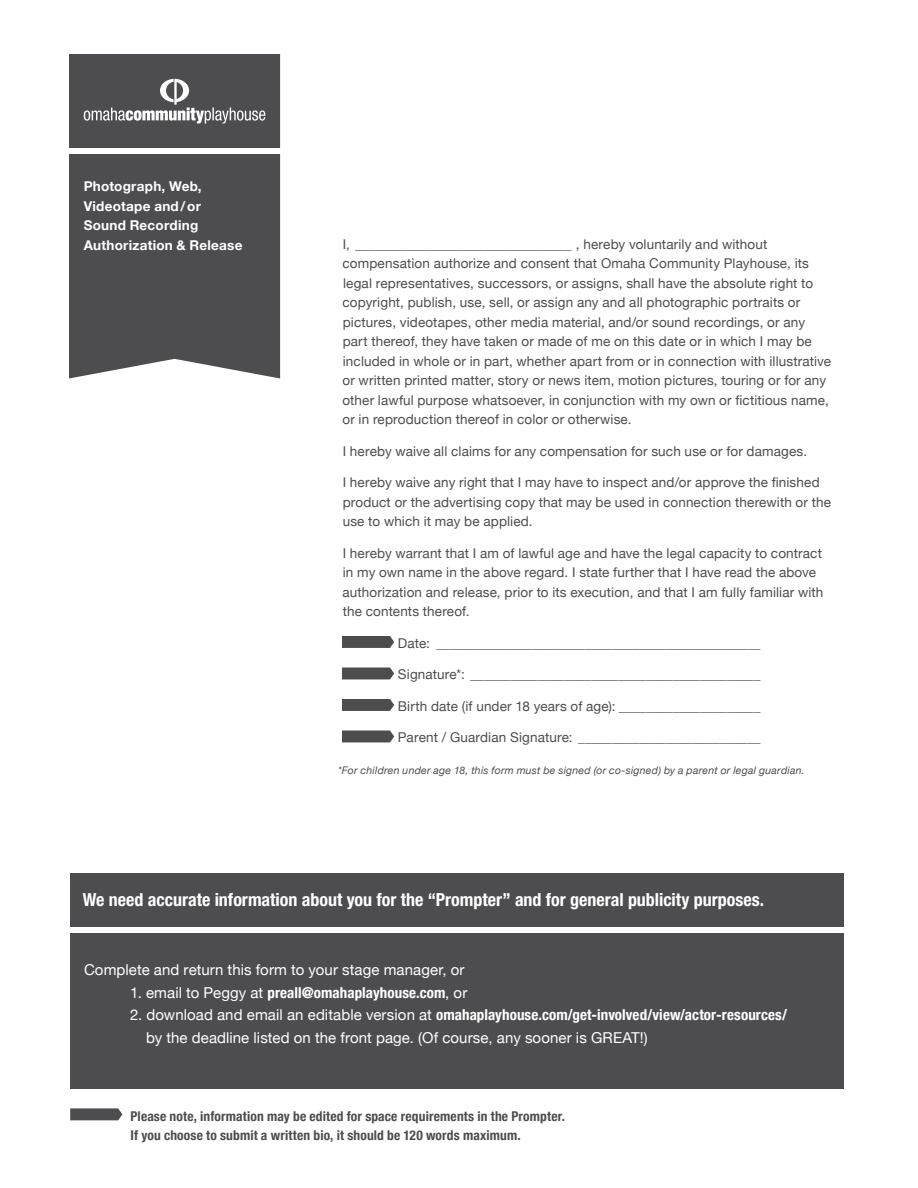
<style>
.page{position:relative;width:918px;height:1188px;background:#fff}
.page>*{position:absolute;margin:0;border:0;box-sizing:border-box;transform-origin:0 0}
.t1{font:700 condensed 18px "Helvetica Neue LT Std";color:#fff}
.t2{font:15px/22.5px "Helvetica Neue";letter-spacing:.005em;color:#fff}
.t3{font:700 condensed 15px "Helvetica Neue";letter-spacing:.005em;color:#fff}
.t4{font:13.5px/19.5px "Helvetica Neue";letter-spacing:.01em;color:#4d4d4f}
.t5{font:700 condensed 13.5px/19.5px "Helvetica Neue";letter-spacing:.01em;color:#4d4d4f}
.t6{font:700 13.5px/19.5px "Helvetica Neue";letter-spacing:.02em;color:#fff}
.t7{font:italic 10.5px "Helvetica Neue";letter-spacing:.025em;color:#4d4d4f}
.s1{font-weight:400;font-stretch:normal}
.s2{font-weight:700;font-stretch:condensed}
</style>
<div class="page">
<svg style="left:342px;top:636px;width:52px;height:12px"></svg>
<svg style="left:342px;top:668px;width:52px;height:11px"></svg>
<svg style="left:342px;top:699px;width:52px;height:12px"></svg>
<svg style="left:342px;top:731px;width:52px;height:11px"></svg>
<div style="left:69px;top:54px;width:211px;height:325px;background:#4d4d4f"></div>
<svg style="left:84px;top:79px;width:181px;height:45px;background:#6a6a6c"></svg>
<div style="left:70px;top:873px;width:774px;height:216px;background:#4d4d4f"></div>
<div style="left:54px;top:927px;width:829px;height:5px;background:#fff"></div>
<div style="left:66px;top:148px;width:223px;height:5px;background:#fff"></div>
<svg style="left:70px;top:1108px;width:52px;height:12px"></svg>
<p class="t6" style="left:84px;top:177px;width:160px">Photograph, Web,<br>Videotape and/or<br>Sound Recording<br>Authorization &amp; Release</p>
<p class="t4" style="left:342px;top:235px;width:490px">I, ________________________________ , hereby voluntarily and without compensation authorize and consent that Omaha Community Playhouse, its legal representatives, successors, or assigns, shall have the absolute right to copyright, publish, use, sell, or assign any and all photographic portraits or pictures, videotapes, other media material, and/or sound recordings, or any part thereof, they have taken or made of me on this date or in which I may be included in whole or in part, whether apart from or in connection with illustrative or written printed matter, story or news item, motion pictures, touring or for any other lawful purpose whatsoever, in conjunction with my own or fictitious name, or in reproduction thereof in color or otherwise.</p>
<p class="t4" style="left:343px;top:442px;width:466px">I hereby waive all claims for any compensation for such use or for damages.</p>
<p class="t4" style="left:343px;top:474px;width:490px">I hereby waive any right that I may have to inspect and/or approve the finished product or the advertising copy that may be used in connection therewith or the use to which it may be applied.</p>
<p class="t4" style="left:342px;top:544px;width:482px">I hereby warrant that I am of lawful age and have the legal capacity to contract in my own name in the above regard. I state further that I have read the above authorization and release, prior to its execution, and that I am fully familiar with the contents thereof.</p>
<p class="t4" style="left:398px;top:634px;width:364px">Date: ________________________________________________</p>
<p class="t4" style="left:398px;top:666px;width:364px">Signature*: ___________________________________________</p>
<p class="t4" style="left:398px;top:697px;width:364px">Birth date (if under 18 years of age): _____________________</p>
<p class="t4" style="left:398px;top:729px;width:364px">Parent / Guardian Signature: ___________________________</p>
<p class="t7" style="left:338px;top:763px;width:468px">*For children under age 18, this form must be signed (or co-signed) by a parent or legal guardian.</p>
<h1 class="t1" style="left:83px;top:888px;width:683px">We need accurate information about you for the “Prompter” and for general publicity purposes.</h1>
<p class="t2" style="left:84px;top:960px;width:382px">Complete and return this form to your stage manager, or</p>
<p class="t3" style="left:130px;top:980px;width:339px"><span class="s1">1. email to Peggy at</span> preall@omahaplayhouse.com<span class="s1">, or</span></p>
<p class="t2" style="left:146px;top:1005px;width:643px;text-indent:-16px">2. download and email an editable version at <span class="s2">omahaplayhouse.com/get-involved/view/actor-resources/ </span>by the deadline listed on the front page. (Of course, any sooner is GREAT!)</p>
<p class="t5" style="left:130px;top:1105px;width:436px">Please note, information may be edited for space requirements in the Prompter.<br>If you choose to submit a written bio, it should be 120 words maximum.</p>
</div>
